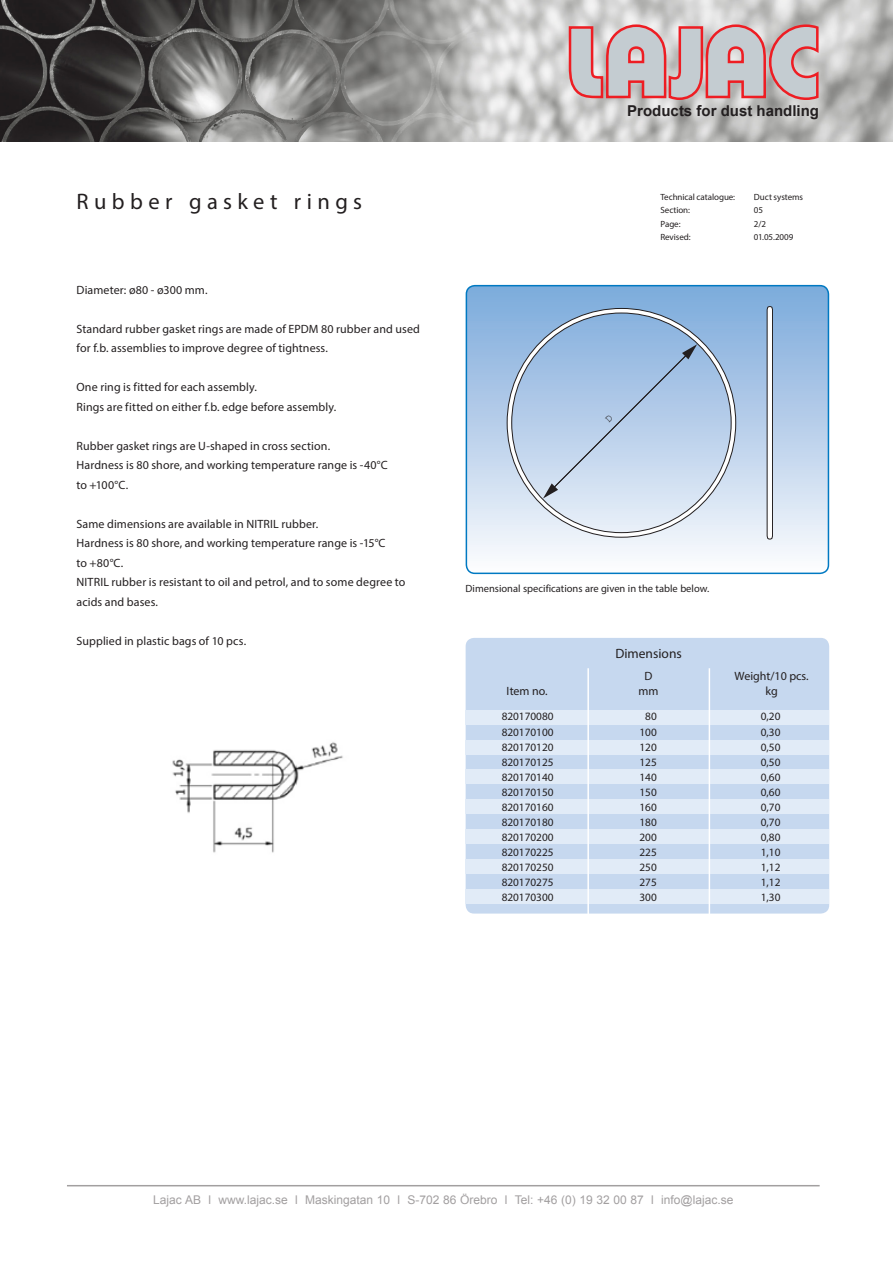
<style>
.page{position:relative;width:893px;height:1263px;background:#fff}
.page>*{position:absolute;margin:0;border:0;box-sizing:border-box;transform-origin:0 0}
.Normal{font:22.5px "Myriad Pro";letter-spacing:.24em;color:#231f20}
.t1{font:700 15px "Arial";color:#231f20}
.Brød{font:13.5px "Myriad Pro";color:#231f20}
.Brød-2{font:12px/19.5px "Myriad Pro";letter-spacing:.01em;color:#231f20}
.t2{font:12px "Arial";color:#a29fa0}
.Brød-3{font:11.25px "Myriad Pro";color:#231f20}
.Billedtekster{font:10.5px "Myriad Pro";color:#231f20}
.Normal-2{font:9px "Myriad Pro";letter-spacing:-.005em;color:#231f20}
</style>
<div class="page">
<div style="left:466px;top:638px;width:363px;height:275px;background:#c6d8ef;border-radius:9px"></div>
<div style="left:466px;top:710px;width:363px;height:15px;background:#e1ebf7"></div>
<div style="left:466px;top:740px;width:363px;height:15px;background:#e1ebf7"></div>
<div style="left:466px;top:769px;width:363px;height:15px;background:#e1ebf7"></div>
<div style="left:466px;top:799px;width:363px;height:15px;background:#e1ebf7"></div>
<div style="left:466px;top:829px;width:363px;height:15px;background:#e1ebf7"></div>
<div style="left:466px;top:859px;width:363px;height:15px;background:#e1ebf7"></div>
<div style="left:466px;top:888px;width:363px;height:15px;background:#e1ebf7"></div>
<hr style="left:709px;top:668px;width:1px;height:291px;background:#fff">
<hr style="left:587px;top:668px;width:2px;height:290px;background:#fff">
<svg style="left:466px;top:286px;width:362px;height:287px"></svg>
<svg style="left:507px;top:308px;width:229px;height:230px;background:#b7cbe3"></svg>
<svg style="left:767px;top:306px;width:6px;height:233px"></svg>
<div style="left:466px;top:285px;width:363px;height:289px;border:2px solid #0079c2;border-radius:9px"></div>
<img style="left:172px;top:742px;width:171px;height:111px">
<img style="left:0;top:0;width:893px;height:141px">
<hr style="left:67px;top:1185px;width:753px;height:1px;background:#a29fa0">
<svg style="left:569px;top:24px;width:249px;height:76px;background:#cdaeb2"></svg>
<svg style="left:543px;top:344px;width:154px;height:154px;background:#b3cbe6"></svg>
<p class="t1" style="left:627px;top:101px;width:193px">Products for dust handling</p>
<p class="Normal" style="left:77px;top:187px;width:287px">Rubber gasket rings</p>
<p class="Normal-2" style="left:660px;top:191px;width:76px">Technical catalogue:</p>
<p class="Normal-2" style="left:754px;top:191px;width:51px">Duct systems</p>
<p class="Normal-2" style="left:660px;top:205px;width:31px">Section:</p>
<p class="Normal-2" style="left:754px;top:205px;width:11px">05</p>
<p class="Normal-2" style="left:660px;top:218px;width:22px">Page:</p>
<p class="Normal-2" style="left:754px;top:218px;width:14px">2/2</p>
<p class="Normal-2" style="left:660px;top:232px;width:32px">Revised:</p>
<p class="Normal-2" style="left:754px;top:232px;width:41px">01.05.2009</p>
<p class="Brød-2" style="left:77px;top:280px;width:133px">Diameter: ø80 - ø300 mm.</p>
<p class="Brød-2" style="left:77px;top:319px;width:345px">Standard rubber gasket rings are made of EPDM 80 rubber and used for f.b. assemblies to improve degree of tightness.</p>
<p class="Brød-2" style="left:77px;top:377px;width:182px">One ring is fitted for each assembly.</p>
<p class="Brød-2" style="left:77px;top:397px;width:261px">Rings are fitted on either f.b. edge before assembly.</p>
<p class="Brød-2" style="left:77px;top:436px;width:255px">Rubber gasket rings are U-shaped in cross section.</p>
<p class="Brød-2" style="left:77px;top:455px;width:313px">Hardness is 80 shore, and working temperature range is -40°C to +100°C.</p>
<p class="Brød-2" style="left:77px;top:514px;width:243px">Same dimensions are available in NITRIL rubber.</p>
<p class="Brød-2" style="left:77px;top:533px;width:311px">Hardness is 80 shore, and working temperature range is -15°C to +80°C.</p>
<p class="Brød-2" style="left:77px;top:572px;width:330px">NITRIL rubber is resistant to oil and petrol, and to some degree to acids and bases.</p>
<p class="Brød-2" style="left:77px;top:631px;width:171px">Supplied in plastic bags of 10 pcs.</p>
<p class="Billedtekster" style="left:466px;top:582px;width:245px">Dimensional specifications are given in the table below.</p>
<p class="Brød" style="left:615px;top:645px;width:68px">Dimensions</p>
<p class="Brød-2" style="left:645px;top:666px;width:9px">D</p>
<p class="Brød-2" style="left:735px;top:666px;width:76px">Weight/10 pcs.</p>
<p class="Brød-2" style="left:507px;top:681px;width:42px">Item no.</p>
<p class="Brød-2" style="left:639px;top:681px;width:22px">mm</p>
<p class="Brød-2" style="left:765px;top:681px;width:14px">kg</p>
<p class="Brød-3" style="left:502px;top:710px;width:53px">820170080</p>
<p class="Brød-3" style="left:502px;top:725px;width:53px">820170100</p>
<p class="Brød-3" style="left:502px;top:740px;width:53px">820170120</p>
<p class="Brød-3" style="left:502px;top:755px;width:53px">820170125</p>
<p class="Brød-3" style="left:502px;top:770px;width:53px">820170140</p>
<p class="Brød-3" style="left:502px;top:785px;width:53px">820170150</p>
<p class="Brød-3" style="left:502px;top:800px;width:53px">820170160</p>
<p class="Brød-3" style="left:502px;top:815px;width:53px">820170180</p>
<p class="Brød-3" style="left:502px;top:830px;width:53px">820170200</p>
<p class="Brød-3" style="left:502px;top:845px;width:53px">820170225</p>
<p class="Brød-3" style="left:502px;top:860px;width:53px">820170250</p>
<p class="Brød-3" style="left:502px;top:875px;width:53px">820170275</p>
<p class="Brød-3" style="left:502px;top:890px;width:53px">820170300</p>
<p class="Brød-3" style="left:645px;top:710px;width:13px">80</p>
<p class="Brød-3" style="left:639px;top:725px;width:19px">100</p>
<p class="Brød-3" style="left:639px;top:740px;width:19px">120</p>
<p class="Brød-3" style="left:639px;top:755px;width:19px">125</p>
<p class="Brød-3" style="left:639px;top:770px;width:19px">140</p>
<p class="Brød-3" style="left:639px;top:785px;width:19px">150</p>
<p class="Brød-3" style="left:639px;top:800px;width:19px">160</p>
<p class="Brød-3" style="left:639px;top:815px;width:19px">180</p>
<p class="Brød-3" style="left:639px;top:830px;width:19px">200</p>
<p class="Brød-3" style="left:639px;top:845px;width:19px">225</p>
<p class="Brød-3" style="left:639px;top:860px;width:19px">250</p>
<p class="Brød-3" style="left:639px;top:875px;width:19px">275</p>
<p class="Brød-3" style="left:639px;top:890px;width:19px">300</p>
<p class="Brød-3" style="left:761px;top:710px;width:21px">0,20</p>
<p class="Brød-3" style="left:761px;top:725px;width:21px">0,30</p>
<p class="Brød-3" style="left:761px;top:740px;width:21px">0,50</p>
<p class="Brød-3" style="left:761px;top:755px;width:21px">0,50</p>
<p class="Brød-3" style="left:761px;top:770px;width:21px">0,60</p>
<p class="Brød-3" style="left:761px;top:785px;width:21px">0,60</p>
<p class="Brød-3" style="left:761px;top:800px;width:21px">0,70</p>
<p class="Brød-3" style="left:761px;top:815px;width:21px">0,70</p>
<p class="Brød-3" style="left:761px;top:830px;width:21px">0,80</p>
<p class="Brød-3" style="left:761px;top:845px;width:21px">1,10</p>
<p class="Brød-3" style="left:761px;top:860px;width:21px">1,12</p>
<p class="Brød-3" style="left:761px;top:875px;width:21px">1,12</p>
<p class="Brød-3" style="left:761px;top:890px;width:21px">1,30</p>
<p class="t2" style="left:153px;top:1191px;width:581px">Lajac AB l www.lajac.se l Maskingatan 10 l S-702 86 Örebro l Tel: +46 (0) 19 32 00 87 l info@lajac.se</p>
</div>
